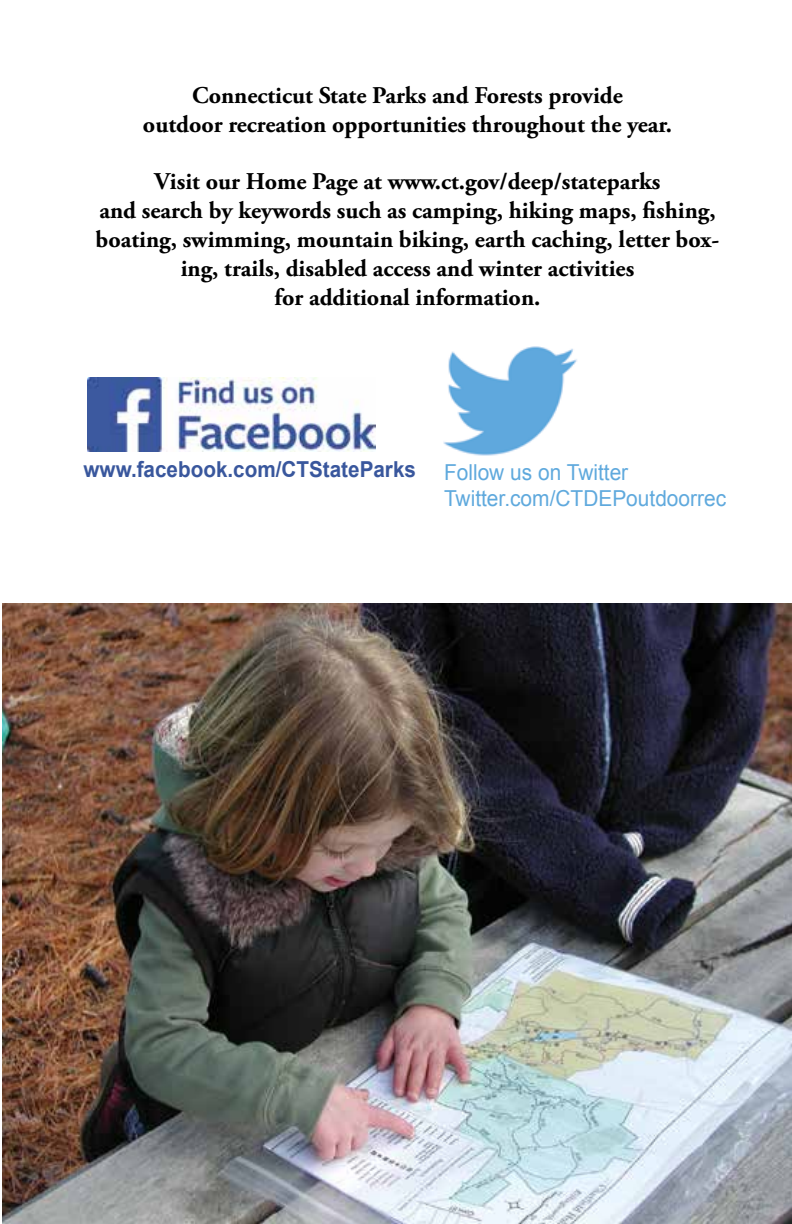
<style>
.page{position:relative;width:792px;height:1224px;background:#fff}
.page>*{position:absolute;margin:0;border:0;box-sizing:border-box;transform-origin:0 0}
.t1{font:700 24px/28.8px "Adobe Garamond Pro";color:#000;text-align:center}
.t2{font:22px/26.4px "Arial";color:#5fa9dd;scale:.95 1}
.t3{font:700 22px "Arial";color:#39579d;scale:.94 1}
</style>
<div class="page">
<img style="left:444px;top:347px;width:133px;height:109px">
<img style="left:87px;top:377px;width:288px;height:74px">
<img style="left:2px;top:603px;width:790px;height:621px">
<p class="t1" style="left:143px;top:81px;width:531px">Connecticut State Parks and Forests provide<br>outdoor recreation opportunities throughout the year.</p>
<p class="t1" style="left:96px;top:168px;width:625px">Visit our Home Page at www.ct.gov/deep/stateparks<br>and search by keywords such as camping, hiking maps, fishing, boating, swimming, mountain biking, earth caching, letter box&shy;ing, trails, disabled access and winter activities<br>for additional information.</p>
<p class="t3" style="left:84px;top:455px;width:355px">www.facebook.com/CTStateParks</p>
<p class="t2" style="left:444px;top:459px;width:299px">Follow us on Twitter<br>Twitter.com/CTDEPoutdoorrec</p>
</div>
